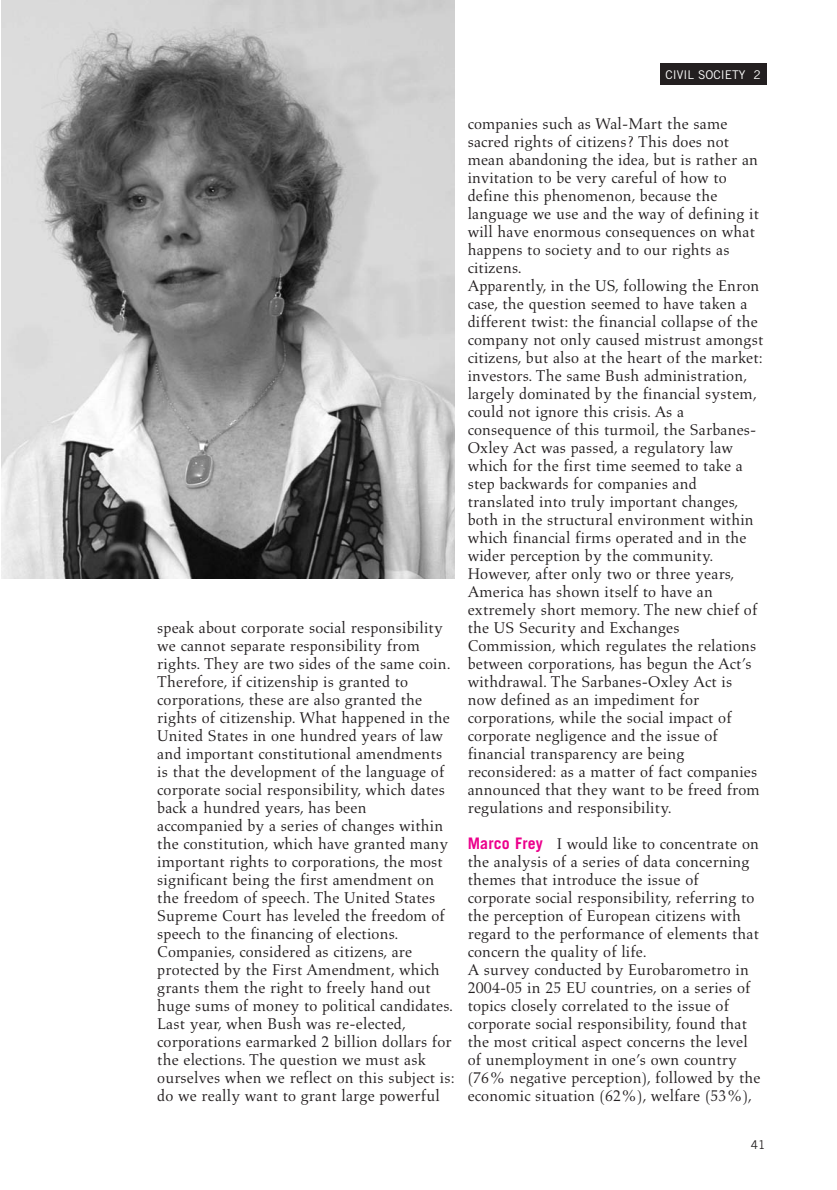
<style>
.page{position:relative;width:837px;height:1190px;background:#fff}
.page>*{position:absolute;margin:0;border:0;box-sizing:border-box;transform-origin:0 0}
.t1{font:15.9px/18px "Aldus";letter-spacing:.01em;color:#231f20}
.t2{font:12px "Trade Gothic";color:#fff}
.t3{font:12px "Trade Gothic";color:#231f20}
.s1{font-family:"Trade Gothic";font-weight:700;color:#ec008c}
</style>
<div class="page">
<div style="left:660px;top:64px;width:106px;height:21px;background:#231f20"></div>
<img style="left:2px;top:0;width:453px;height:578px">
<p class="t2" style="left:666px;top:70px;width:97px">CIVIL SOCIETY 2</p>
<p class="t1" style="left:157px;top:619px;width:299px">speak about corporate social responsibility we cannot separate responsibility from rights. They are two sides of the same coin.<br>Therefore, if citizenship is granted to corporations, these are also granted the rights of citizenship. What happened in the United States in one hundred years of law and important constitutional amendments is that the development of the language of corporate social responsibility, which dates back a hundred years, has been accompanied by a series of changes within the constitution, which have granted many important rights to corporations, the most significant being the first amendment on the freedom of speech. The United States Supreme Court has leveled the freedom of speech to the financing of elections.<br>Companies, considered as citizens, are protected by the First Amendment, which grants them the right to freely hand out huge sums of money to political candidates.<br>Last year, when Bush was re-elected, corporations earmarked 2 billion dollars for the elections. The question we must ask ourselves when we reflect on this subject is: do we really want to grant large powerful</p>
<p class="t1" style="left:468px;top:115px;width:297px">companies such as Wal-Mart the same sacred rights of citizens? This does not mean abandoning the idea, but is rather an invitation to be very careful of how to define this phenomenon, because the language we use and the way of defining it will have enormous consequences on what happens to society and to our rights as citizens.<br>Apparently, in the US, following the Enron case, the question seemed to have taken a different twist: the financial collapse of the company not only caused mistrust amongst citizens, but also at the heart of the market: investors. The same Bush administration, largely dominated by the financial system, could not ignore this crisis. As a consequence of this turmoil, the Sarbanes-Oxley Act was passed, a regulatory law which for the first time seemed to take a step backwards for companies and translated into truly important changes, both in the structural environment within which financial firms operated and in the wider perception by the community.<br>However, after only two or three years, America has shown itself to have an extremely short memory. The new chief of the US Security and Exchanges Commission, which regulates the relations between corporations, has begun the Act’s withdrawal. The Sarbanes-Oxley Act is now defined as an impediment for corporations, while the social impact of corporate negligence and the issue of financial transparency are being reconsidered: as a matter of fact companies announced that they want to be freed from regulations and responsibility.</p>
<p class="t1" style="left:468px;top:835px;width:294px"><span class="s1">Marco Frey</span> I would like to concentrate on the analysis of a series of data concerning themes that introduce the issue of corporate social responsibility, referring to the perception of European citizens with regard to the performance of elements that concern the quality of life.<br>A survey conducted by Eurobarometro in 2004-05 in 25 EU countries, on a series of topics closely correlated to the issue of corporate social responsibility, found that the most critical aspect concerns the level of unemployment in one’s own country (76% negative perception), followed by the economic situation (62%), welfare (53%),</p>
<p class="t3" style="left:751px;top:1140px;width:16px">41</p>
</div>
